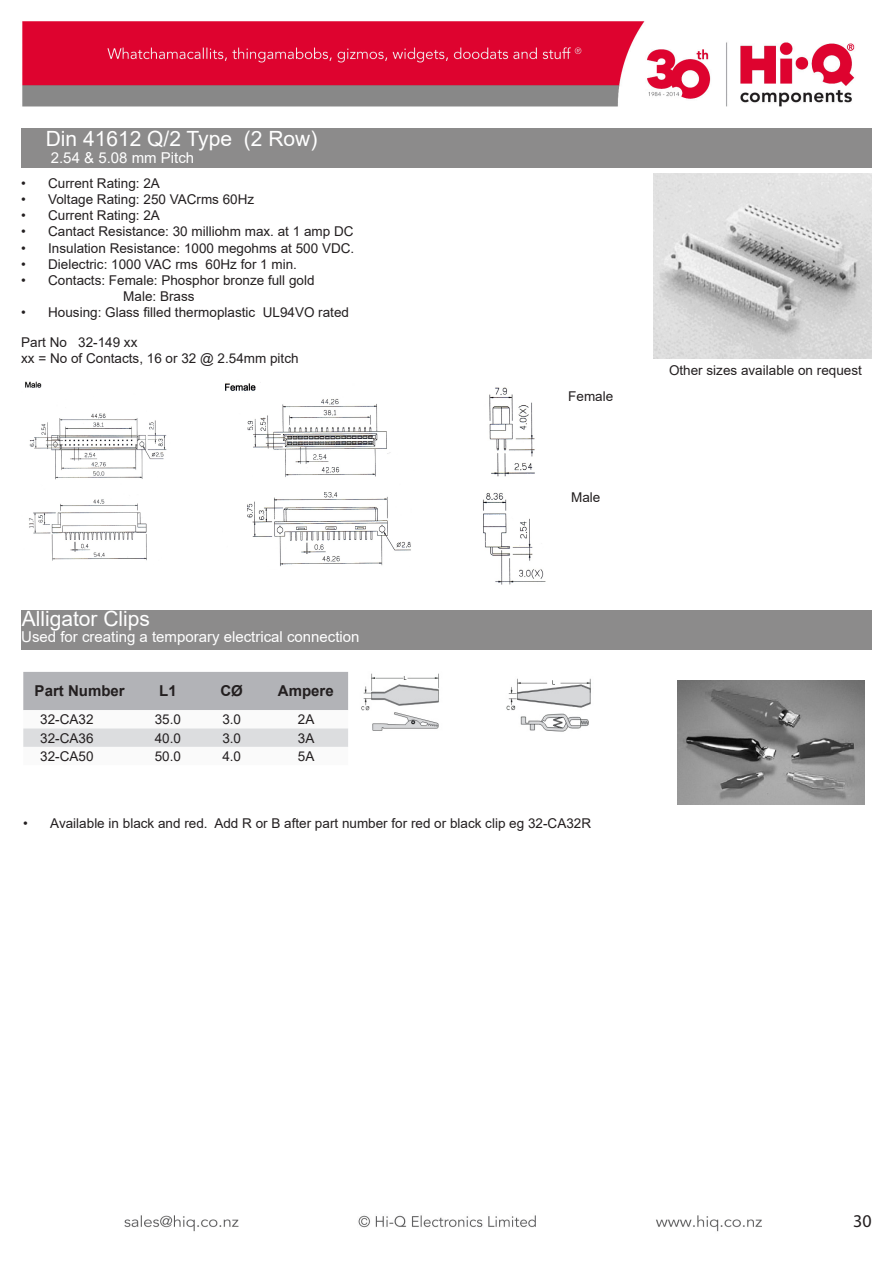
<style>
.page{position:relative;width:893px;height:1263px;background:#fff}
.page>*{position:absolute;margin:0;border:0;box-sizing:border-box;transform-origin:0 0}
.t1{font:21px "Arial";color:#fff}
.t2{font:18px "Myriad Pro";color:#231f20}
.t3{font:15px "Arial";color:#fff}
.t4{font:700 15px "Arial";color:#231f20}
.t5{font:13.5px/16.2px "Arial";color:#231f20}
</style>
<div class="page">
<img style="left:22px;top:21px;width:843px;height:1211px">
<div style="left:21px;top:128px;width:851px;height:40px;background:#8c8b8b"></div>
<img style="left:653px;top:173px;width:219px;height:186px">
<img style="left:22px;top:379px;width:150px;height:187px">
<img style="left:223px;top:379px;width:192px;height:190px">
<img style="left:478px;top:383px;width:62px;height:97px">
<img style="left:478px;top:489px;width:72px;height:97px">
<div style="left:21px;top:610px;width:851px;height:40px;background:#8c8b8b"></div>
<svg style="left:23px;top:672px;width:325px;height:93px"></svg>
<img style="left:678px;top:680px;width:186px;height:124px">
<img style="left:356px;top:672px;width:86px;height:61px">
<img style="left:505px;top:677px;width:90px;height:56px">
<p class="t1" style="left:46px;top:124px;width:273px">Din 41612 Q/2 Type (2 Row)</p>
<p class="t3" style="left:51px;top:148px;width:145px">2.54 &amp; 5.08 mm Pitch</p>
<p class="t5" style="left:21px;top:175px;width:140px">• Current Rating: 2A</p>
<p class="t5" style="left:21px;top:191px;width:235px">• Voltage Rating: 250 VACrms 60Hz</p>
<p class="t5" style="left:21px;top:207px;width:140px">• Current Rating: 2A</p>
<p class="t5" style="left:21px;top:223px;width:334px">• Cantact Resistance: 30 milliohm max. at 1 amp DC</p>
<p class="t5" style="left:21px;top:240px;width:335px">• Insulation Resistance: 1000 megohms at 500 VDC.</p>
<p class="t5" style="left:21px;top:256px;width:277px">• Dielectric: 1000 VAC rms 60Hz for 1 min.</p>
<p class="t5" style="left:123px;top:272px;width:193px;text-indent:-102px">• Contacts: Female: Phosphor bronze full gold<br>Male: Brass</p>
<p class="t5" style="left:21px;top:304px;width:329px">• Housing: Glass filled thermoplastic UL94VO rated</p>
<p class="t5" style="left:21px;top:334px;width:118px">Part No 32-149 xx</p>
<p class="t5" style="left:21px;top:350px;width:279px">xx = No of Contacts, 16 or 32 @ 2.54mm pitch</p>
<p class="t1" style="left:22px;top:604px;width:130px">Alligator Clips</p>
<p class="t3" style="left:21px;top:627px;width:340px">Used for creating a temporary electrical connection</p>
<p class="t4" style="left:35px;top:681px;width:92px">Part Number</p>
<p class="t4" style="left:159px;top:681px;width:19px">L1</p>
<p class="t4" style="left:220px;top:681px;width:24px">CØ</p>
<p class="t4" style="left:278px;top:681px;width:57px">Ampere</p>
<p class="t5" style="left:40px;top:711px;width:55px">32-CA32</p>
<p class="t5" style="left:155px;top:711px;width:28px">35.0</p>
<p class="t5" style="left:222px;top:711px;width:20px">3.0</p>
<p class="t5" style="left:298px;top:711px;width:18px">2A</p>
<p class="t5" style="left:40px;top:730px;width:55px">32-CA36</p>
<p class="t5" style="left:155px;top:730px;width:28px">40.0</p>
<p class="t5" style="left:222px;top:730px;width:20px">3.0</p>
<p class="t5" style="left:298px;top:730px;width:18px">3A</p>
<p class="t5" style="left:40px;top:748px;width:55px">32-CA50</p>
<p class="t5" style="left:155px;top:748px;width:28px">50.0</p>
<p class="t5" style="left:222px;top:748px;width:20px">4.0</p>
<p class="t5" style="left:298px;top:748px;width:18px">5A</p>
<p class="t5" style="left:568px;top:388px;width:47px">Female</p>
<p class="t5" style="left:571px;top:489px;width:31px">Male</p>
<p class="t5" style="left:23px;top:815px;width:569px">• Available in black and red. Add R or B after part number for red or black clip eg 32-CA32R</p>
<p class="t5" style="left:669px;top:362px;width:194px">Other sizes available on request</p>
<h2 class="t2" style="left:853px;top:1210px;width:20px">30</h2>
</div>
